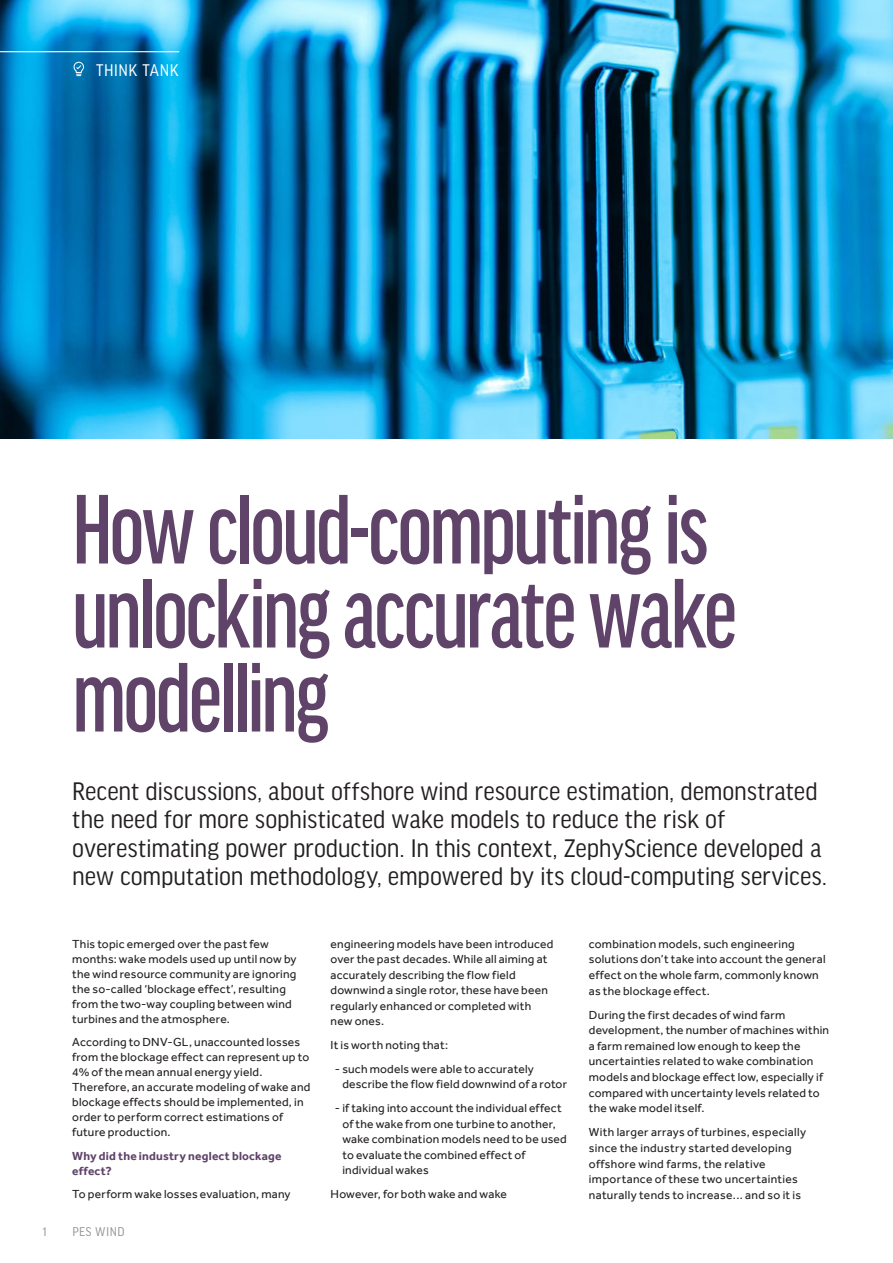
<style>
.page{position:relative;width:893px;height:1263px;background:#fff}
.page>*{position:absolute;margin:0;border:0;box-sizing:border-box;transform-origin:0 0}
.Heading_40pt_2015{font:500 extra-condensed 105px/84px "Good Headline Pro";letter-spacing:-.025em;color:#5f4369}
.Body_Copy_2015{font:27px/28.5px "Good Headline Pro Narr";letter-spacing:-.005em;color:#231f20}
.Page_head_2015{font:18px "Good Headline Pro Narr";letter-spacing:.02em;color:#fff}
.t1{font:13.5px "Good Headline Pro Narr";letter-spacing:.035em;color:#939598}
.Body_Copy_2015-2{font:12px/15.6px "Effra";letter-spacing:.02em;color:#231f20}
.Body_Copy_2015-3{font:700 12px/15px "Effra";letter-spacing:.015em;color:#5f4369}
</style>
<div class="page">
<img style="left:0;top:0;width:893px;height:438px">
<hr style="left:0;top:51px;width:179px;height:1px;background:#fff">
<svg style="left:73px;top:61px;width:11px;height:15px"></svg>
<p class="Page_head_2015" style="left:96px;top:61px;width:84px">THINK TANK</p>
<p class="Heading_40pt_2015" style="left:72px;top:488px;width:666px">How cloud-computing is unlocking accurate wake modelling</p>
<p class="Body_Copy_2015" style="left:72px;top:777px;width:756px">Recent discussions, about offshore wind resource estimation, demonstrated the need for more sophisticated wake models to reduce the risk of overestimating power production. In this context, ZephyScience developed a new computation methodology, empowered by its cloud-computing services.</p>
<p class="Body_Copy_2015-2" style="left:72px;top:936px;width:226px;line-height:15px">This topic emerged over the past few months: wake models used up until now by the wind resource community are ignoring the so-called ‘blockage effect’, resulting from the two-way coupling between wind turbines and the atmosphere.</p>
<p class="Body_Copy_2015-2" style="left:72px;top:1034px;width:240px;line-height:15px">According to DNV-GL, unaccounted losses from the blockage effect can represent up to 4% of the mean annual energy yield.<br>Therefore, an accurate modeling of wake and blockage effects should be implemented, in order to perform correct estimations of future production.</p>
<p class="Body_Copy_2015-3" style="left:72px;top:1148px;width:211px">Why did the industry neglect blockage effect?</p>
<p class="Body_Copy_2015-2" style="left:72px;top:1186px;width:220px">To perform wake losses evaluation, many</p>
<p class="t1" style="left:43px;top:1225px;width:6px">1</p>
<p class="t1" style="left:72px;top:1225px;width:54px">PES WIND</p>
<p class="Body_Copy_2015-2" style="left:331px;top:936px;width:224px">engineering models have been introduced over the past decades. While all aiming at accurately describing the flow field downwind a single rotor, these have been regularly enhanced or completed with new ones.</p>
<p class="Body_Copy_2015-2" style="left:331px;top:1037px;width:119px">It is worth noting that:</p>
<p class="Body_Copy_2015-2" style="left:342px;top:1061px;width:226px;text-indent:-7px">- such models were able to accurately describe the flow field downwind of a rotor</p>
<p class="Body_Copy_2015-2" style="left:342px;top:1100px;width:226px;text-indent:-7px">- if taking into account the individual effect of the wake from one turbine to another, wake combination models need to be used to evaluate the combined effect of individual wakes</p>
<p class="Body_Copy_2015-2" style="left:331px;top:1186px;width:178px">However, for both wake and wake</p>
<p class="Body_Copy_2015-2" style="left:589px;top:936px;width:238px">combination models, such engineering solutions don’t take into account the general effect on the whole farm, commonly known as the blockage effect.</p>
<p class="Body_Copy_2015-2" style="left:589px;top:1007px;width:242px">During the first decades of wind farm development, the number of machines within a farm remained low enough to keep the uncertainties related to wake combination models and blockage effect low, especially if compared with uncertainty levels related to the wake model itself.</p>
<p class="Body_Copy_2015-2" style="left:589px;top:1124px;width:219px">With larger arrays of turbines, especially since the industry started developing offshore wind farms, the relative importance of these two uncertainties naturally tends to increase... and so it is</p>
</div>
